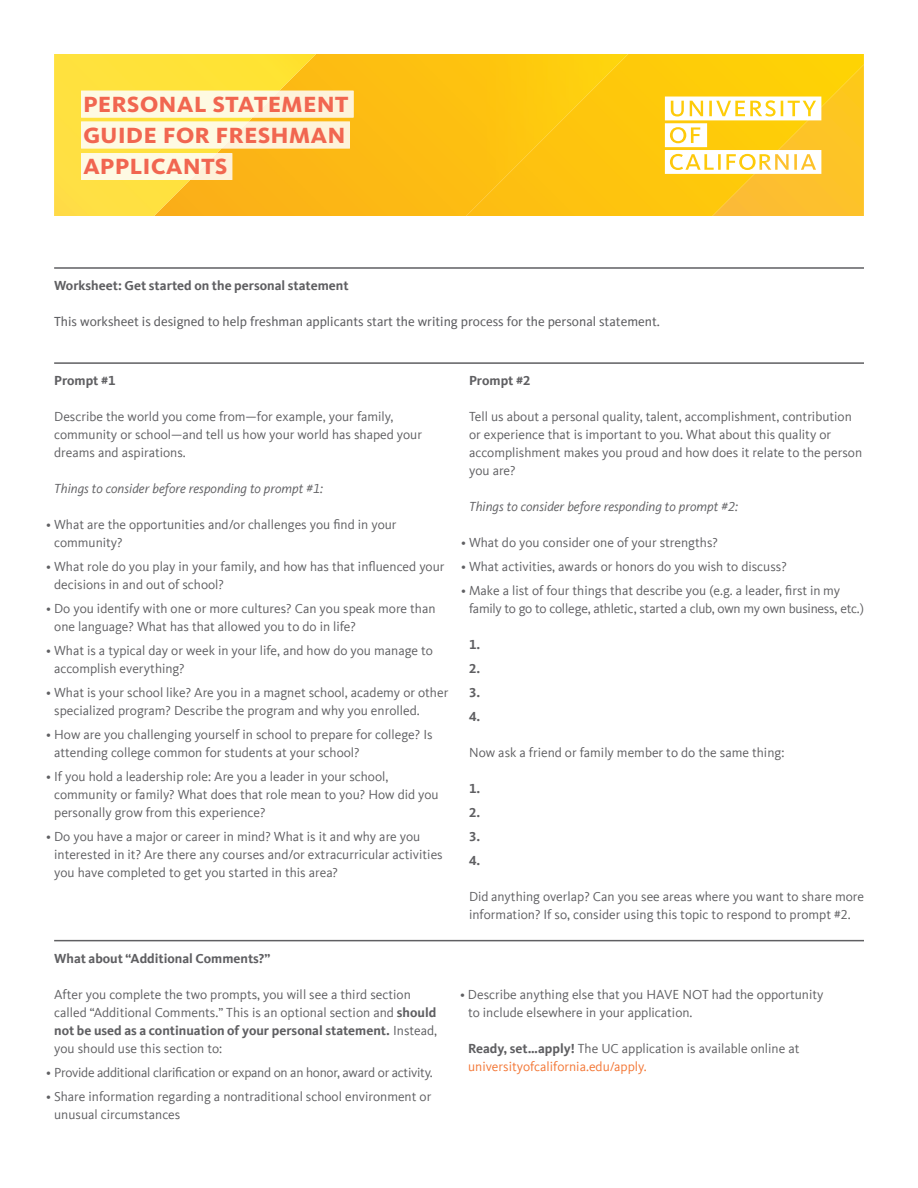
<style>
.page{position:relative;width:918px;height:1188px;background:#fff}
.page>*{position:absolute;margin:0;border:0;box-sizing:border-box;transform-origin:0 0}
.t1{font:700 29.1px/31px "Kievit Sc Offc Pro";color:#f16650;text-align:justify}
.t2{font:13.5px/18px "Kievit Offc Pro";color:#5f5f62}
.t3{font:700 13.5px/24px "Kievit Offc Pro";color:#5f5f62;text-align:justify}
.t4{font:13.5px "Kievit Offc Pro";color:#5f5f62}
.t5{font:italic 13.5px "Kievit Offc Pro";color:#5f5f62}
.t6{font:13.5px "Kievit Offc Pro";letter-spacing:-.02em;color:#5f5f62}
.s1{font-weight:700}
.s2{color:#f37736}
</style>
<div class="page">
<hr style="left:54px;top:940px;width:810px;height:1px;background:#5f5f62">
<hr style="left:54px;top:362px;width:810px;height:2px;background:#5f5f62">
<hr style="left:54px;top:267px;width:810px;height:2px;background:#5f5f62">
<svg style="left:54px;top:54px;width:810px;height:162px;background:#fdc71b"></svg>
<svg style="left:665px;top:65px;width:199px;height:151px"></svg>
<div style="left:742px;top:156px;width:11px;height:12px;background:#fff;border-radius:50%"></div>
<div style="left:279px;top:91px;width:75px;height:26px;background:#fef3da"></div>
<div style="left:81px;top:91px;width:198px;height:26px;background:#fefae2"></div>
<div style="left:248px;top:122px;width:102px;height:26px;background:#fef3da"></div>
<img style="left:81px;top:122px;width:167px;height:26px">
<img style="left:217px;top:153px;width:15px;height:27px">
<img style="left:81px;top:153px;width:136px;height:27px">
<h1 class="t1" style="left:83px;top:86px;width:267px">personal statement guide for freshman applicants</h1>
<p class="t3" style="left:54px;top:274px;width:296px">Worksheet: Get started on the personal statement</p>
<p class="t4" style="left:54px;top:314px;width:607px">This worksheet is designed to help freshman applicants start the writing process for the personal statement.</p>
<p class="t3" style="left:54px;top:369px;width:63px">Prompt #1</p>
<p class="t2" style="left:54px;top:408px;width:369px">Describe the world you come from—for example, your family, community or school—and tell us how your world has shaped your dreams and aspirations.</p>
<p class="t5" style="left:54px;top:481px;width:271px">Things to consider before responding to prompt #1:</p>
<p class="t2" style="left:54px;top:516px;width:344px;text-indent:-8px">• What are the opportunities and/or challenges you find in your community?</p>
<p class="t2" style="left:54px;top:558px;width:392px;text-indent:-8px">• What role do you play in your family, and how has that influenced your decisions in and out of school?</p>
<p class="t2" style="left:54px;top:600px;width:383px;text-indent:-8px">• Do you identify with one or more cultures? Can you speak more than one language? What has that allowed you to do in life?</p>
<p class="t2" style="left:54px;top:642px;width:380px;text-indent:-8px">• What is a typical day or week in your life, and how do you manage to accomplish everything?</p>
<p class="t2" style="left:54px;top:684px;width:396px;text-indent:-8px">• What is your school like? Are you in a magnet school, academy or other specialized program? Describe the program and why you enrolled.</p>
<p class="t2" style="left:54px;top:726px;width:380px;text-indent:-8px">• How are you challenging yourself in school to prepare for college? Is attending college common for students at your school?</p>
<p class="t2" style="left:54px;top:768px;width:386px;text-indent:-8px">• If you hold a leadership role: Are you a leader in your school, community or family? What does that role mean to you? How did you personally grow from this experience?</p>
<p class="t2" style="left:54px;top:828px;width:390px;text-indent:-8px">• Do you have a major or career in mind? What is it and why are you interested in it? Are there any courses and/or extracurricular activities you have completed to get you started in this area?</p>
<p class="t3" style="left:54px;top:946px;width:218px">What about “Additional Comments?”</p>
<p class="t2" style="left:54px;top:985px;width:385px">After you complete the two prompts, you will see a third section called “Additional Comments.” This is an optional section and <span class="s1">should not be used as a continuation of your personal statement.</span> Instead, you should use this section to:</p>
<p class="t6" style="left:46px;top:1064px;width:388px">• Provide additional clarification or expand on an honor, award or activity.</p>
<p class="t2" style="left:54px;top:1087px;width:379px;text-indent:-8px">• Share information regarding a nontraditional school environment or unusual circumstances</p>
<p class="t3" style="left:469px;top:369px;width:63px">Prompt #2</p>
<p class="t2" style="left:469px;top:408px;width:395px">Tell us about a personal quality, talent, accomplishment, contribution or experience that is important to you. What about this quality or accomplishment makes you proud and how does it relate to the person you are?</p>
<p class="t5" style="left:469px;top:499px;width:271px">Things to consider before responding to prompt #2:</p>
<p class="t2" style="left:461px;top:534px;width:258px">• What do you consider one of your strengths?</p>
<p class="t2" style="left:461px;top:558px;width:327px">• What activities, awards or honors do you wish to discuss?</p>
<p class="t2" style="left:469px;top:582px;width:396px;text-indent:-8px">• Make a list of four things that describe you (e.g. a leader, first in my family to go to college, athletic, started a club, own my own business, etc.)</p>
<p class="t3" style="left:469px;top:633px;width:13px">1.<br>2.<br>3.<br>4.</p>
<p class="t2" style="left:469px;top:744px;width:317px">Now ask a friend or family member to do the same thing:</p>
<p class="t3" style="left:469px;top:777px;width:13px">1.<br>2.<br>3.<br>4.</p>
<p class="t2" style="left:469px;top:888px;width:396px">Did anything overlap? Can you see areas where you want to share more information? If so, consider using this topic to respond to prompt #2.</p>
<p class="t2" style="left:468px;top:985px;width:357px;text-indent:-8px">• Describe anything else that you HAVE NOT had the opportunity to include elsewhere in your application.</p>
<p class="t2" style="left:468px;top:1039px;width:333px"><span class="s1">Ready, set…apply!</span> The UC application is available online at <span class="s2">universityofcalifornia.edu/apply.</span></p>
</div>
